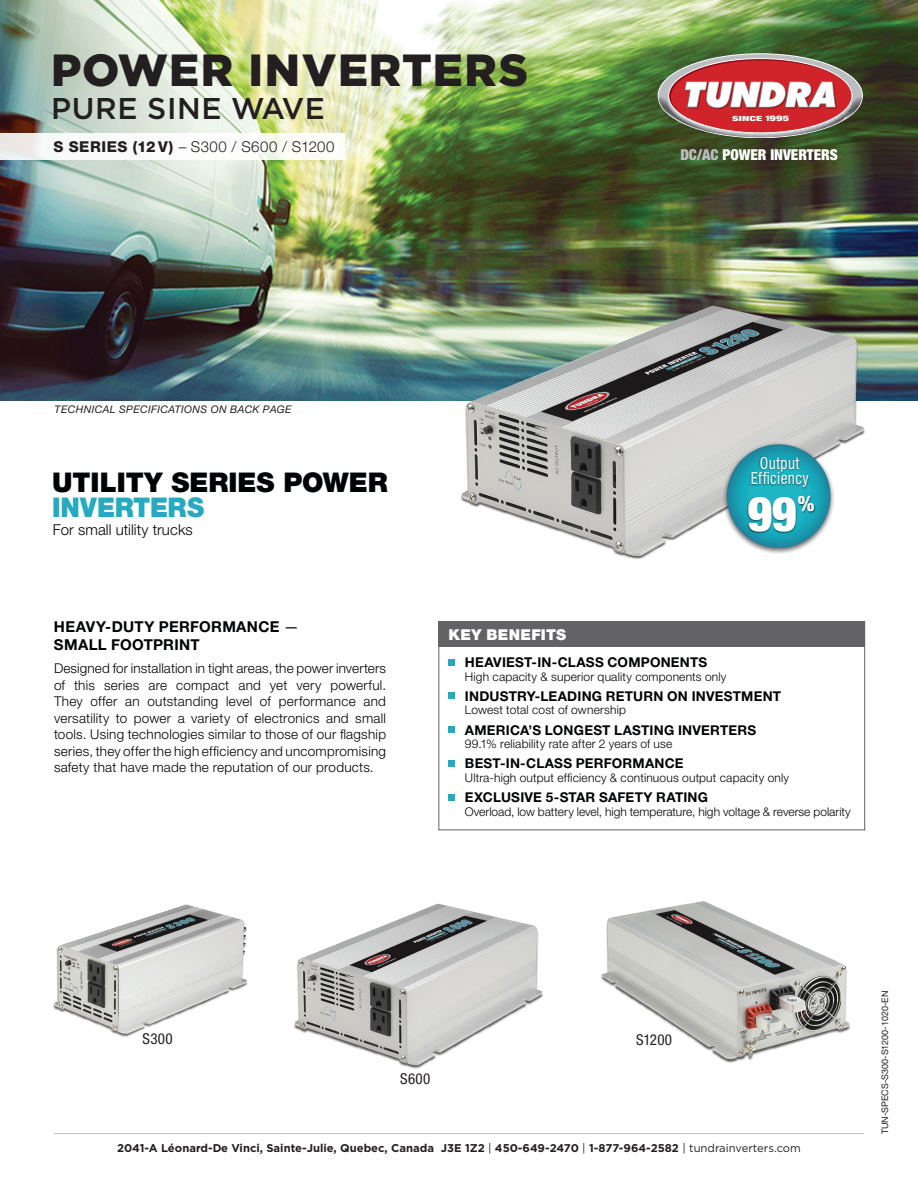
<style>
.page{position:relative;width:918px;height:1188px;background:#fff}
.page>*{position:absolute;margin:0;border:0;box-sizing:border-box;transform-origin:0 0}
.t1{font:900 condensed 48.15px "Helvetica Neue LT Pro";color:#fff}
.t2{font:900 45px "Gotham Pro";letter-spacing:.03em;color:#231f20}
.t3{font:500 30px "Gotham Pro";letter-spacing:.02em;color:#231f20}
.t4{font:900 27px "Helvetica Neue LT Com";color:#010203}
.t5{font:900 27px "Helvetica Neue LT Com";letter-spacing:-.01em;color:#25aabf;scale:.95 1}
.t6{font:900 condensed 21.45px "Helvetica Neue LT Pro";color:#fff}
.t7{font:condensed 16.8px "Helvetica Neue LT Pro";letter-spacing:.03em;color:#fff;scale:.91 1}
.t8{font:700 15px/18px "Helvetica Neue LT Pro";letter-spacing:.02em;color:#010203}
.t9{font:300 15px "Helvetica Neue LT Pro";letter-spacing:.03em;color:#231f20}
.t10{font:300 15px "Helvetica Neue LT Pro";letter-spacing:.005em;color:#010203}
.t11{font:900 condensed 15px "Helvetica Neue LT Pro";color:#fff}
.t12{font:condensed 15px "Helvetica Neue LT Pro";letter-spacing:.02em;color:#231f20}
.t13{font:900 15px "Helvetica Neue LT Pro";letter-spacing:.02em;color:#fff}
.t14{font:300 13.5px/16.5px "Helvetica Neue LT Pro";letter-spacing:.02em;color:#010203;text-align:justify}
.t15{font:700 13.5px "Helvetica Neue LT Pro";letter-spacing:.015em;color:#010203}
.t16{font:300 12px "Helvetica Neue LT Pro";letter-spacing:.015em;color:#010203}
.t17{font:700 11.25px "Gotham Pro";color:#231f20}
.t18{font:italic 10.5px "Helvetica Neue LT Pro";letter-spacing:.03em;color:#231f20}
.t19{font:9px "Helvetica Neue LT Pro";color:#231f20}
.t20{font:900 condensed 7.05px "Helvetica Neue LT Pro";color:#fff;scale:1.74 1}
.s1{font-weight:800}
.s2{font-size:7.65px}
.s3{color:#bcbdc0}
.s4{font-weight:400}
</style>
<div class="page">
<img style="left:0;top:0;width:918px;height:401px">
<hr style="left:54px;top:1133px;width:810px;height:1px;background:#bcbdc0">
<svg style="left:658px;top:53px;width:205px;height:85px;background:#af6d66"></svg>
<img style="left:294px;top:903px;width:249px;height:165px">
<img style="left:601px;top:901px;width:249px;height:162px">
<img style="left:456px;top:301px;width:415px;height:258px">
<img style="left:53px;top:904px;width:195px;height:132px">
<div style="left:438px;top:621px;width:427px;height:209px;border:1px solid #636366"></div>
<div style="left:439px;top:622px;width:426px;height:25px;background:#636366"></div>
<div style="left:448px;top:659px;width:7px;height:7px;background:#25aabf"></div>
<div style="left:448px;top:693px;width:7px;height:6px;background:#25aabf"></div>
<div style="left:448px;top:726px;width:7px;height:7px;background:#25aabf"></div>
<div style="left:448px;top:760px;width:7px;height:7px;background:#25aabf"></div>
<div style="left:448px;top:794px;width:7px;height:7px;background:#25aabf"></div>
<div style="left:722px;top:442px;width:113px;height:112px;background:#231f20;opacity:.65"></div>
<svg style="left:727px;top:444px;width:104px;height:104px;background:#2092a7"></svg>
<img style="left:745px;top:452px;width:73px;height:93px">
<div style="left:0;top:134px;width:345px;height:26px;background:#fff"></div>
<h2 class="t2" style="left:51px;top:44px;width:478px">POWER INVERTERS</h2>
<h3 class="t3" style="left:51px;top:91px;width:275px">PURE SINE WAVE</h3>
<p class="t9" style="left:53px;top:138px;width:283px"><span class="s1">S SERIES (12 V)</span> – S300 / S600 / S1200</p>
<p class="t20" style="left:732px;top:114px;width:34px">SINCE <span class="s2">1995</span></p>
<p class="t11" style="left:680px;top:145px;width:159px"><span class="s3">DC/AC</span> POWER INVERTERS</p>
<p class="t18" style="left:55px;top:403px;width:239px">TECHNICAL SPECIFICATIONS ON BACK PAGE</p>
<h3 class="t4" style="left:52px;top:466px;width:337px">UTILITY SERIES POWER</h3>
<h3 class="t5" style="left:52px;top:491px;width:162px">INVERTERS</h3>
<p class="t10" style="left:53px;top:521px;width:141px">For small utility trucks</p>
<p class="t8" style="left:54px;top:617px;width:246px">HEAVY-DUTY PERFORMANCE <span class="s4">—<br></span>SMALL FOOTPRINT</p>
<p class="t14" style="left:54px;top:660px;width:334px">Designed for installation in tight areas, the power inverters of this series are compact and yet very powerful.<br>They offer an outstanding level of performance and versatility to power a variety of electronics and small tools. Using technologies similar to those of our flagship series, they offer the high efficiency and uncompromising safety that have made the reputation of our products.</p>
<p class="t7" style="left:760px;top:453px;width:45px">Output</p>
<p class="t7" style="left:751px;top:469px;width:65px">Efficiency</p>
<h1 class="t1" style="left:747px;top:484px;width:51px">99</h1>
<h3 class="t6" style="left:798px;top:491px;width:18px">%</h3>
<p class="t13" style="left:448px;top:626px;width:119px">KEY BENEFITS</p>
<p class="t15" style="left:465px;top:654px;width:244px">HEAVIEST-IN-CLASS COMPONENTS</p>
<p class="t16" style="left:465px;top:669px;width:263px">High capacity &amp; superior quality components only</p>
<p class="t15" style="left:465px;top:688px;width:318px">INDUSTRY-LEADING RETURN ON INVESTMENT</p>
<p class="t16" style="left:465px;top:703px;width:163px">Lowest total cost of ownership</p>
<p class="t15" style="left:465px;top:721px;width:293px">AMERICA’S LONGEST LASTING INVERTERS</p>
<p class="t16" style="left:465px;top:736px;width:209px">99.1% reliability rate after 2 years of use</p>
<p class="t15" style="left:465px;top:755px;width:220px">BEST-IN-CLASS PERFORMANCE</p>
<p class="t16" style="left:465px;top:770px;width:326px">Ultra-high output efficiency &amp; continuous output capacity only</p>
<p class="t15" style="left:465px;top:789px;width:245px">EXCLUSIVE 5-STAR SAFETY RATING</p>
<p class="t16" style="left:465px;top:804px;width:387px">Overload, low battery level, high temperature, high voltage &amp; reverse polarity</p>
<p class="t12" style="left:143px;top:1030px;width:31px">S300</p>
<p class="t12" style="left:636px;top:1031px;width:38px">S1200</p>
<p class="t12" style="left:400px;top:1070px;width:32px">S600</p>
<p class="t17" style="left:117px;top:1141px;width:685px">2041-A Léonard-De Vinci, Sainte-Julie, Quebec, Canada J3E 1Z2 <span class="s4">|</span> 450-649-2470 <span class="s4">|</span> 1-877-964-2582 <span class="s4">| tundrainverters.com</span></p>
<p class="t19" style="left:880px;top:1134px;width:145px;rotate:-90deg">TUN-SPECS-S300-S1200-1020-EN</p>
</div>
